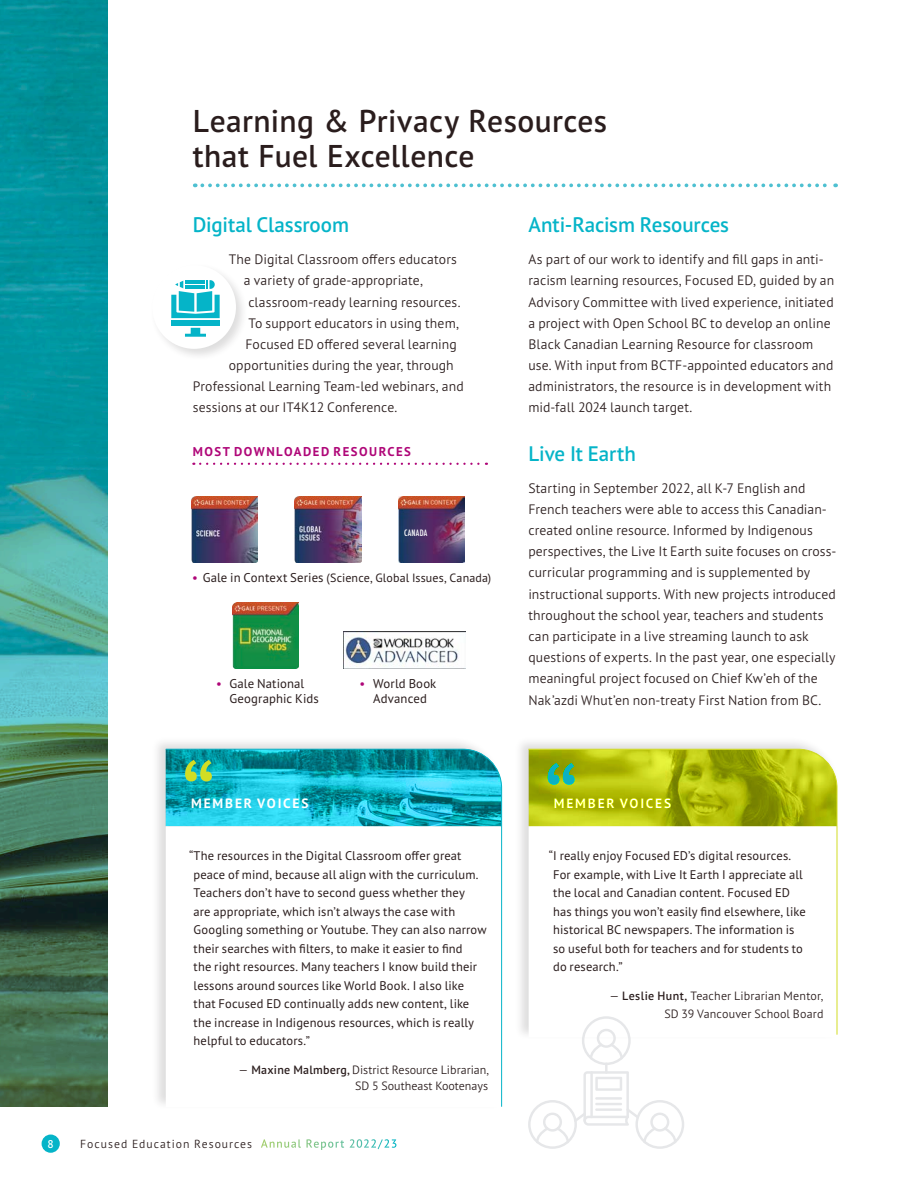
<style>
.page{position:relative;width:918px;height:1188px;background:#fff}
.page>*{position:absolute;margin:0;border:0;box-sizing:border-box;transform-origin:0 0}
.callout_small{font:300 108px "PT Sans Pro";color:#d2dd25}
.callout_small-2{font:300 108px "PT Sans Pro";color:#05b4c8}
.t1{font:600 31.5px/34.5px "PT Sans Pro";letter-spacing:.015em;color:#2a1d1d}
.t2{font:600 21px "PT Sans Pro";letter-spacing:-.005em;color:#05b4c8}
.Body{font:300 13.65px/21.1px "PT Sans Pro";letter-spacing:.005em;color:#2a1d1d}
.Member_Voices_head_white{font:700 13.5px "PT Sans Pro";letter-spacing:.135em;color:#fff}
.t3{font:12.75px/15.8px "PT Sans Pro";letter-spacing:.01em;color:#2a1d1d}
.Committee_head_w_rule{font:700 12.75px "PT Sans Pro";letter-spacing:.115em;color:#af0678}
.Member_voices_body{font:12.6px/18.5px "PT Sans Pro";letter-spacing:.01em;color:#2a1d1d}
.Member_voices_body-2{font:300 12px/16.5px "PT Sans Pro";color:#2a1d1d;text-align:right}
.t4{font:12px "PT Sans Pro";letter-spacing:.01em;color:#2a1d1d}
.t5{font:300 11.7px "PT Sans Pro";letter-spacing:.08em;color:#2a1d1d}
.t6{font:600 11.25px "PT Sans Pro";color:#fff}
.t7{font:500 condensed 8.55px "Futura";letter-spacing:.04em;color:#fff}
.s1{font-size:12.75px;color:#af0678}
.s2{font-size:12.75px}
.s3{color:#af0678}
.s4{font-weight:600}
.s5{font-weight:600;color:#fff}
</style>
<div class="page">
<div style="left:42px;top:1135px;width:18px;height:18px;background:#05b4c8;border-radius:50%"></div>
<div style="left:515px;top:736px;width:325px;height:305px;background:#231f20;opacity:.15"></div>
<div style="left:152px;top:736px;width:351px;height:374px;background:#231f20;opacity:.15"></div>
<svg style="left:202px;top:183px;width:634px;height:4px"></svg>
<svg style="left:165px;top:748px;width:337px;height:359px"></svg>
<svg style="left:200px;top:463px;width:287px;height:2px"></svg>
<div style="left:150px;top:263px;width:99px;height:98px;background:#231f20;opacity:.15"></div>
<div style="left:152px;top:265px;width:84px;height:84px;background:#fff;border-radius:50%"></div>
<svg style="left:185px;top:328px;width:21px;height:9px"></svg>
<div style="left:171px;top:320px;width:49px;height:6px;background:#05b4c8"></div>
<svg style="left:171px;top:280px;width:49px;height:38px"></svg>
<svg style="left:528px;top:748px;width:310px;height:287px"></svg>
<svg style="left:529px;top:749px;width:308px;height:77px;background:#aeb90e"></svg>
<hr style="left:917px;top:751px;width:1px;height:356px;background:#05b4c8">
<img style="left:295px;top:497px;width:66px;height:66px">
<img style="left:399px;top:497px;width:66px;height:66px">
<img style="left:232px;top:602px;width:66px;height:66px">
<img style="left:192px;top:496px;width:66px;height:67px">
<svg style="left:528px;top:1016px;width:156px;height:133px"></svg>
<img style="left:344px;top:632px;width:121px;height:34px">
<img style="left:233px;top:615px;width:65px;height:50px">
<svg style="left:0;top:0;width:108px;height:1107px;background:#298c85"></svg>
<h1 class="t1" style="left:193px;top:103px;width:416px">Learning &amp; Privacy Resources that Fuel Excellence</h1>
<h2 class="t2" style="left:193px;top:211px;width:158px">Digital Classroom</h2>
<p class="Body" style="left:229px;top:248px;width:230px">The Digital Classroom offers educators</p>
<p class="Body" style="left:244px;top:270px;width:181px">a variety of grade-appropriate,</p>
<p class="Body" style="left:248px;top:291px;width:214px">classroom-ready learning resources.</p>
<p class="Body" style="left:248px;top:312px;width:212px">To support educators in using them,</p>
<p class="Body" style="left:245px;top:333px;width:213px">Focused ED offered several learning</p>
<p class="Body" style="left:229px;top:354px;width:226px">opportunities during the year, through</p>
<p class="Body" style="left:193px;top:376px;width:272px">Professional Learning Team-led webinars, and</p>
<p class="Body" style="left:193px;top:397px;width:206px">sessions at our IT4K12 Conference.</p>
<p class="Committee_head_w_rule" style="left:193px;top:443px;width:220px">MOST DOWNLOADED RESOURCES</p>
<p class="t7" style="left:404px;top:528px;width:25px">CANADA</p>
<p class="t4" style="left:192px;top:570px;width:300px"><span class="s1">•</span> <span class="s2">Gale in Context Series</span> (Science, Global Issues, Canada)</p>
<p class="t3" style="left:230px;top:675px;width:91px;text-indent:-14px"><span class="s3">•</span> Gale National<br>Geographic Kids</p>
<p class="t3" style="left:360px;top:675px;width:78px;text-align:center"><span class="s3">•</span> World Book<br>Advanced</p>
<p class="callout_small" style="left:181px;top:735px;width:37px">“</p>
<p class="Member_Voices_head_white" style="left:191px;top:794px;width:119px">MEMBER VOICES</p>
<p class="Member_voices_body" style="left:194px;top:846px;width:295px;text-indent:-5px">“The resources in the Digital Classroom offer great peace of mind, because all align with the curriculum.<br>Teachers don’t have to second guess whether they<br>are appropriate, which isn’t always the case with Googling something or Youtube. They can also narrow their searches with filters, to make it easier to find<br>the right resources. Many teachers I know build their lessons around sources like World Book. I also like that Focused ED continually adds new content, like the increase in Indigenous resources, which is really helpful to educators.”</p>
<p class="Member_voices_body-2" style="left:239px;top:1061px;width:252px">— <span class="s4">Maxine Malmberg,</span> District Resource Librarian,<br>SD 5 Southeast Kootenays</p>
<p class="t6" style="left:48px;top:1136px;width:8px">8</p>
<p class="t5" style="left:80px;top:1136px;width:319px">Focused Education Resources <span class="s5">Annual Report 2022/23</span></p>
<h2 class="t2" style="left:528px;top:211px;width:202px">Anti-Racism Resources</h2>
<p class="Body" style="left:528px;top:248px;width:307px">As part of our work to identify and fill gaps in anti&shy;racism learning resources, Focused ED, guided by an Advisory Committee with lived experience, initiated a project with Open School BC to develop an online Black Canadian Learning Resource for classroom use. With input from BCTF-appointed educators and administrators, the resource is in development with mid-fall 2024 launch target.</p>
<h2 class="t2" style="left:528px;top:440px;width:109px">Live It Earth</h2>
<p class="Body" style="left:528px;top:477px;width:309px">Starting in September 2022, all K-7 English and French teachers were able to access this Canadian&shy;created online resource. Informed by Indigenous perspectives, the Live It Earth suite focuses on cross&shy;curricular programming and is supplemented by instructional supports. With new projects introduced throughout the school year, teachers and students can participate in a live streaming launch to ask questions of experts. In the past year, one especially meaningful project focused on Chief Kw’eh of the Nak’azdi Whut’en non-treaty First Nation from BC.</p>
<p class="callout_small-2" style="left:543px;top:739px;width:37px">“</p>
<p class="Member_Voices_head_white" style="left:554px;top:794px;width:119px">MEMBER VOICES</p>
<p class="Member_voices_body" style="left:553px;top:846px;width:254px;text-indent:-4px">“I really enjoy Focused ED’s digital resources.<br>For example, with Live It Earth I appreciate all the local and Canadian content. Focused ED has things you won’t easily find elsewhere, like historical BC newspapers. The information is so useful both for teachers and for students to do research.”</p>
<p class="Member_voices_body-2" style="left:610px;top:986px;width:215px;line-height:18.6px">— <span class="s4">Leslie Hunt,</span> Teacher Librarian Mentor,<br>SD 39 Vancouver School Board</p>
</div>
